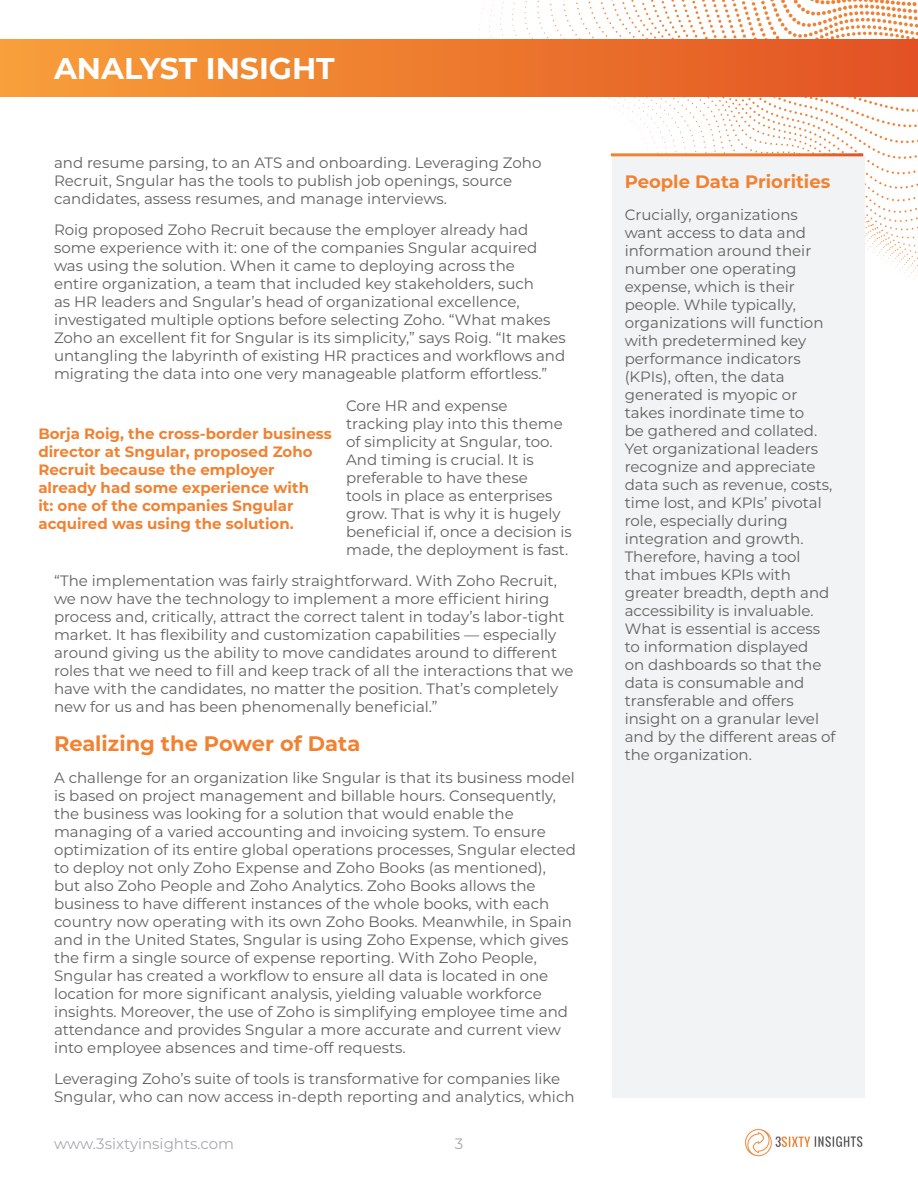
<style>
.page{position:relative;width:918px;height:1188px;background:#fff}
.page>*{position:absolute;margin:0;border:0;box-sizing:border-box;transform-origin:0 0}
.Document_header{font:700 30px "Montserrat";color:#fff}
.Copy_subheader{font:700 21px "Montserrat";color:#f18232}
.Sidebar_header{font:700 18px "Montserrat";color:#f18232}
.Copy{font:15px/18px "Montserrat";color:#5f605f}
.Pull_Quote{font:700 15px/18px "Montserrat";color:#f18232}
.t1{font:15px "Montserrat";color:#a8a9ad}
</style>
<div class="page">
<img style="left:745px;top:1129px;width:118px;height:27px">
<img style="left:395px;top:0;width:523px;height:362px">
<div style="left:612px;top:155px;width:252px;height:942px;background:#f2f3f4"></div>
<hr style="left:611px;top:153px;width:252px;height:3px;background:#fff">
<div style="left:0;top:40px;width:918px;height:56px;background:linear-gradient(to right,#f8a03a,#e25223)"></div>
<p class="Document_header" style="left:54px;top:46px;width:282px">ANALYST INSIGHT</p>
<p class="Copy" style="left:54px;top:153px;width:489px">and resume parsing, to an ATS and onboarding. Leveraging Zoho<br>Recruit, Sngular has the tools to publish job openings, source candidates, assess resumes, and manage interviews.</p>
<p class="Copy" style="left:54px;top:221px;width:513px">Roig proposed Zoho Recruit because the employer already had some experience with it: one of the companies Sngular acquired was using the solution. When it came to deploying across the<br>entire organization, a team that included key stakeholders, such<br>as HR leaders and Sngular’s head of organizational excellence, investigated multiple options before selecting Zoho. “What makes Zoho an excellent fit for Sngular is its simplicity,” says Roig. “It makes untangling the labyrinth of existing HR practices and workflows and migrating the data into one very manageable platform effortless.”</p>
<p class="Copy" style="left:346px;top:396px;width:227px">Core HR and expense tracking play into this theme of simplicity at Sngular, too.<br>And timing is crucial. It is preferable to have these<br>tools in place as enterprises grow. That is why it is hugely beneficial if, once a decision is made, the deployment is fast.</p>
<p class="Copy" style="left:54px;top:572px;width:521px">“The implementation was fairly straightforward. With Zoho Recruit, we now have the technology to implement a more efficient hiring process and, critically, attract the correct talent in today’s labor-tight market. It has flexibility and customization capabilities — especially around giving us the ability to move candidates around to different roles that we need to fill and keep track of all the interactions that we have with the candidates, no matter the position. That’s completely new for us and has been phenomenally beneficial.”</p>
<p class="Copy_subheader" style="left:54px;top:728px;width:308px">Realizing the Power of Data</p>
<p class="Copy" style="left:54px;top:768px;width:524px">A challenge for an organization like Sngular is that its business model is based on project management and billable hours. Consequently, the business was looking for a solution that would enable the managing of a varied accounting and invoicing system. To ensure optimization of its entire global operations processes, Sngular elected to deploy not only Zoho Expense and Zoho Books (as mentioned), but also Zoho People and Zoho Analytics. Zoho Books allows the business to have different instances of the whole books, with each country now operating with its own Zoho Books. Meanwhile, in Spain and in the United States, Sngular is using Zoho Expense, which gives the firm a single source of expense reporting. With Zoho People, Sngular has created a workflow to ensure all data is located in one location for more significant analysis, yielding valuable workforce insights. Moreover, the use of Zoho is simplifying employee time and attendance and provides Sngular a more accurate and current view into employee absences and time-off requests.</p>
<p class="Copy" style="left:54px;top:1069px;width:522px">Leveraging Zoho’s suite of tools is transformative for companies like<br>Sngular, who can now access in-depth reporting and analytics, which</p>
<p class="Pull_Quote" style="left:38px;top:424px;width:295px">Borja Roig, the cross-border business director at Sngular, proposed Zoho Recruit because the employer already had some experience with<br>it: one of the companies Sngular acquired was using the solution.</p>
<p class="t1" style="left:54px;top:1133px;width:182px">www.3sixtyinsights.com</p>
<p class="t1" style="left:455px;top:1133px;width:10px">3</p>
<p class="Sidebar_header" style="left:625px;top:169px;width:207px">People Data Priorities</p>
<p class="Copy" style="left:625px;top:205px;width:212px">Crucially, organizations want access to data and information around their number one operating expense, which is their people. While typically, organizations will function with predetermined key performance indicators (KPIs), often, the data generated is myopic or takes inordinate time to<br>be gathered and collated.<br>Yet organizational leaders recognize and appreciate data such as revenue, costs, time lost, and KPIs’ pivotal role, especially during integration and growth.<br>Therefore, having a tool<br>that imbues KPIs with greater breadth, depth and accessibility is invaluable.<br>What is essential is access to information displayed<br>on dashboards so that the data is consumable and transferable and offers insight on a granular level and by the different areas of the organization.</p>
</div>
